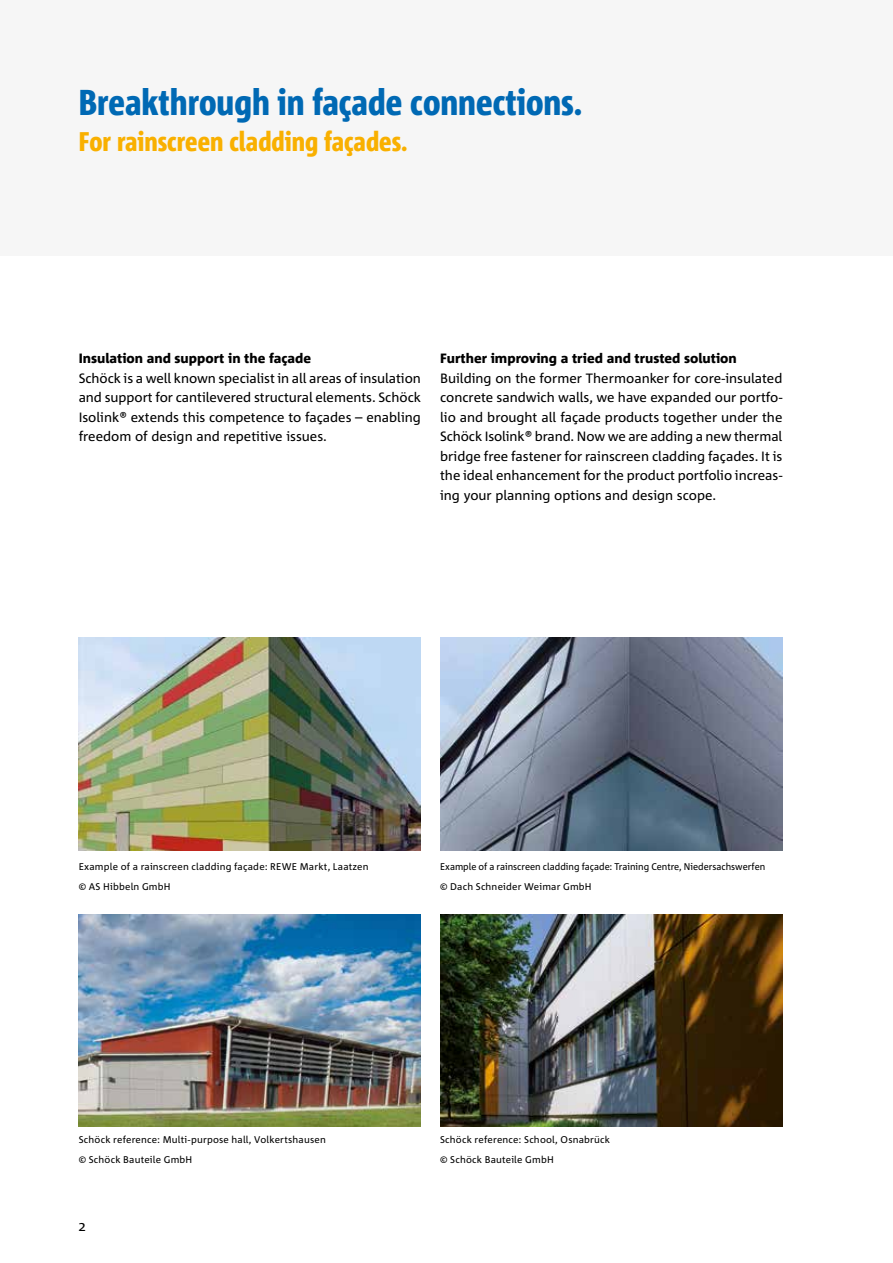
<style>
.page{position:relative;width:893px;height:1263px;background:#fff}
.page>*{position:absolute;margin:0;border:0;box-sizing:border-box;transform-origin:0 0}
.t1{font:800 36px "Corpid E1 s Cd";color:#0069b4}
.t2{font:800 27px "Corpid E1 s Cd";color:#f9b000}
.t3{font:13.5px/19.5px "Corpid E1 s";color:#000;text-align:justify}
.t4{font:800 13.5px "Corpid E1 s";color:#000}
.t5{font:9.75px/19.5px "Corpid E1 s";letter-spacing:.015em;color:#000}
.t6{font:9.75px/19.5px "Corpid E1 s";letter-spacing:.015em;color:#000;scale:.95 1}
</style>
<div class="page">
<div style="left:0;top:0;width:893px;height:255px;background:#f6f6f6"></div>
<img style="left:79px;top:638px;width:342px;height:212px">
<img style="left:440px;top:914px;width:342px;height:212px">
<img style="left:79px;top:914px;width:342px;height:212px">
<img style="left:440px;top:638px;width:342px;height:212px">
<h1 class="t1" style="left:79px;top:80px;width:505px">Breakthrough in façade connections.</h1>
<h2 class="t2" style="left:79px;top:125px;width:330px">For rainscreen cladding façades.</h2>
<p class="t4" style="left:79px;top:350px;width:234px">Insulation and support in the façade</p>
<p class="t3" style="left:79px;top:368px;width:344px">Schöck is a well known specialist in all areas of insulation and support for cantilevered structural elements. Schöck Isolink® extends this competence to façades – enabling freedom of design and repetitive issues.</p>
<p class="t4" style="left:440px;top:350px;width:298px">Further improving a tried and trusted solution</p>
<p class="t3" style="left:440px;top:368px;width:344px">Building on the former Thermoanker for core-insulated concrete sandwich walls, we have expanded our portfo&shy;lio and brought all façade products together under the Schöck Isolink® brand. Now we are adding a new thermal bridge free fastener for rainscreen cladding façades. It is the ideal enhancement for the product portfolio increas&shy;ing your planning options and design scope.</p>
<p class="t5" style="left:79px;top:857px;width:291px">Example of a rainscreen cladding façade: REWE Markt, Laatzen © AS Hibbeln GmbH</p>
<p class="t6" style="left:440px;top:857px;width:344px">Example of a rainscreen cladding façade: Training Centre, Niedersachswerfen © Dach Schneider Weimar GmbH</p>
<p class="t5" style="left:79px;top:1130px;width:249px">Schöck reference: Multi-purpose hall, Volkertshausen © Schöck Bauteile GmbH</p>
<p class="t3" style="left:79px;top:1216px;width:9px">2</p>
<p class="t5" style="left:440px;top:1130px;width:171px">Schöck reference: School, Osnabrück © Schöck Bauteile GmbH</p>
</div>
